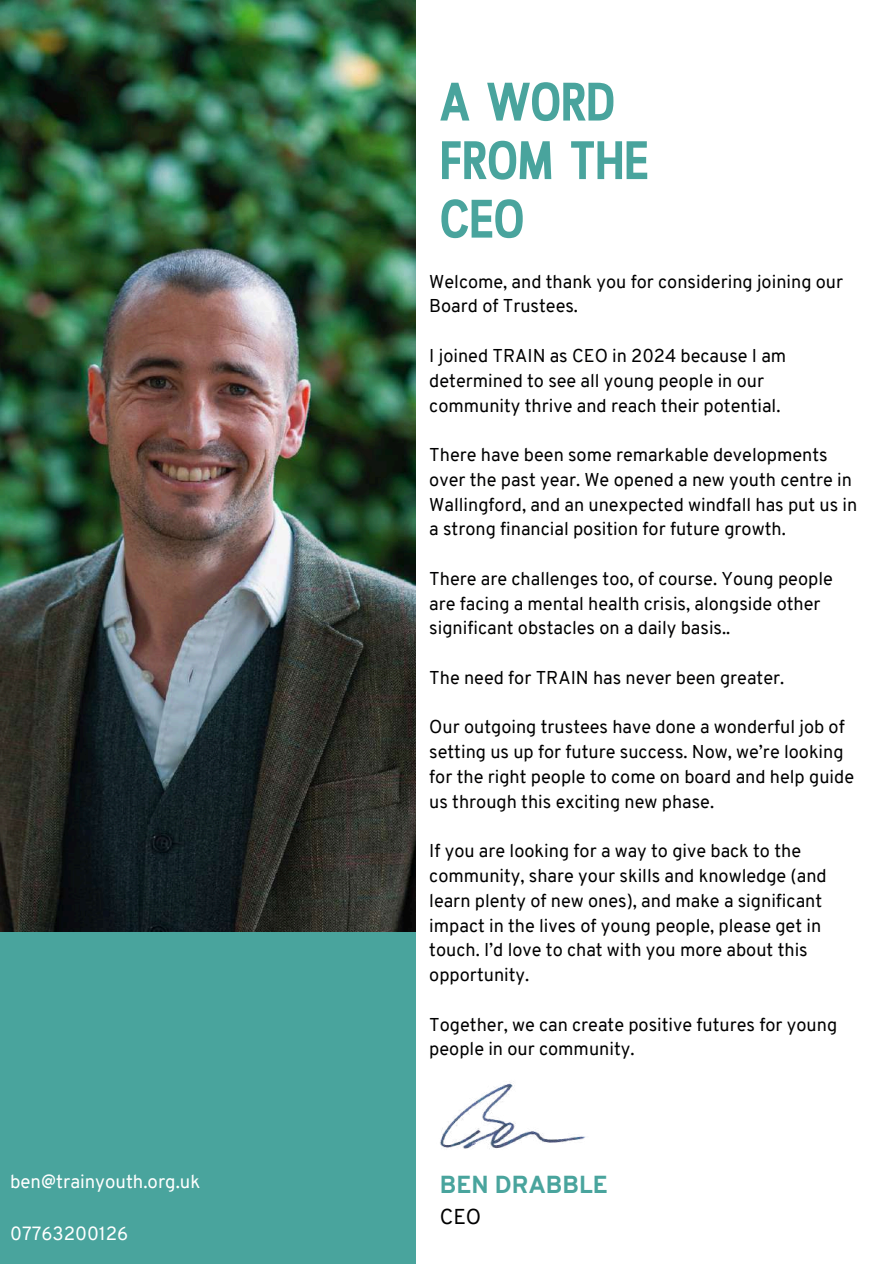
<style>
.page{position:relative;width:894px;height:1264px;background:#fff}
.page>*{position:absolute;margin:0;border:0;box-sizing:border-box;transform-origin:0 0}
.t1{font:700 54px/58.5px "Cloud Cond";color:#49a49d}
.t2{font:800 24px "Overpass";color:#49a49d}
.t3{font:21px "Overpass";color:#000001}
.t4{font:18.6px "Overpass";color:#fff}
.t5{font:18.15px/24.8px "Overpass";color:#000001}
</style>
<div class="page">
<img style="left:0;top:0;width:416px;height:932px">
<div style="left:0;top:932px;width:415px;height:331px;background:#49a49d"></div>
<img style="left:440px;top:1082px;width:146px;height:67px">
<p class="t4" style="left:10px;top:1173px;width:191px">ben@trainyouth.org.uk</p>
<p class="t4" style="left:10px;top:1225px;width:120px">07763200126</p>
<h1 class="t1" style="left:439px;top:77px;width:210px">A WORD<br>FROM THE<br>CEO</h1>
<p class="t5" style="left:429px;top:271px;width:415px">Welcome, and thank you for considering joining our<br>Board of Trustees.</p>
<p class="t5" style="left:429px;top:345px;width:358px">I joined TRAIN as CEO in 2024 because I am determined to see all young people in our community thrive and reach their potential.</p>
<p class="t5" style="left:429px;top:444px;width:429px">There have been some remarkable developments over the past year. We opened a new youth centre in Wallingford, and an unexpected windfall has put us in a strong financial position for future growth.</p>
<p class="t5" style="left:429px;top:568px;width:405px">There are challenges too, of course. Young people are facing a mental health crisis, alongside other significant obstacles on a daily basis..</p>
<p class="t5" style="left:429px;top:667px;width:356px">The need for TRAIN has never been greater.</p>
<p class="t5" style="left:429px;top:716px;width:426px">Our outgoing trustees have done a wonderful job of setting us up for future success. Now, we’re looking for the right people to come on board and help guide us through this exciting new phase.</p>
<p class="t5" style="left:429px;top:840px;width:399px">If you are looking for a way to give back to the community, share your skills and knowledge (and learn plenty of new ones), and make a significant impact in the lives of young people, please get in touch. I’d love to chat with you more about this opportunity.</p>
<p class="t5" style="left:429px;top:1013px;width:409px">Together, we can create positive futures for young people in our community.</p>
<h2 class="t2" style="left:439px;top:1175px;width:169px">BEN DRABBLE</h2>
<p class="t3" style="left:439px;top:1208px;width:43px">CEO</p>
</div>
